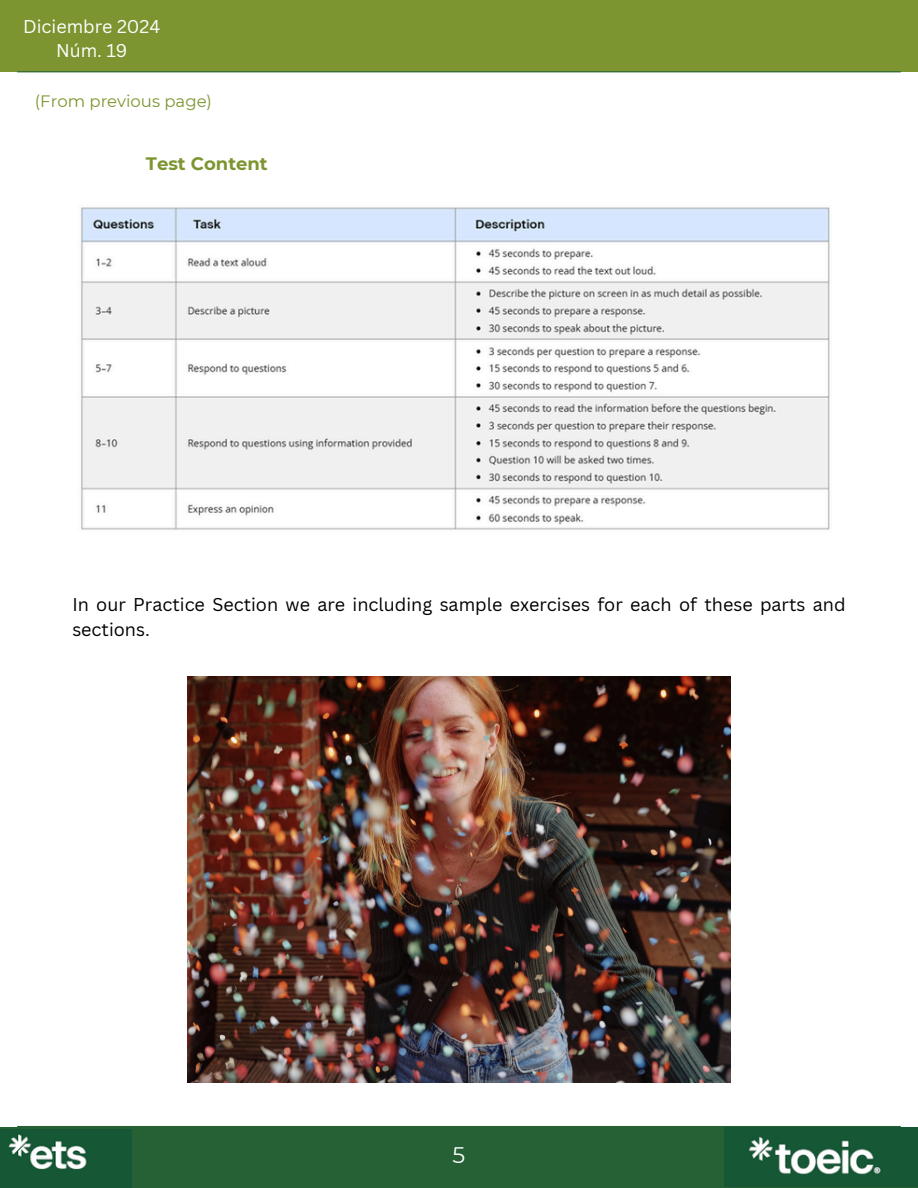
<style>
.page{position:relative;width:918px;height:1188px;background:#fff}
.page>*{position:absolute;margin:0;border:0;box-sizing:border-box;transform-origin:0 0}
.t1{font:22.5px "Montserrat";color:#fff}
.t2{font:18px/24.8px "Canva Sans";color:#000}
.t3{font:18px "Canva Sans";color:#fff}
.t4{font:700 18px "Montserrat";color:#7c9530}
.t5{font:16.5px "Montserrat";color:#7c9530}
</style>
<div class="page">
<div style="left:0;top:1127px;width:918px;height:61px;background:#256135"></div>
<hr style="left:17px;top:1126px;width:884px;height:1px;background:#256135">
<div style="left:0;top:0;width:918px;height:71px;background:#7c9530"></div>
<hr style="left:17px;top:71px;width:884px;height:1px;background:#256135">
<img style="left:0;top:1129px;width:131px;height:59px">
<img style="left:724px;top:1127px;width:194px;height:59px">
<img style="left:81px;top:207px;width:749px;height:323px">
<img style="left:188px;top:677px;width:542px;height:406px">
<p class="t3" style="left:23px;top:13px;width:139px">Diciembre 2024</p>
<p class="t3" style="left:56px;top:38px;width:73px">Núm. 19</p>
<p class="t5" style="left:35px;top:91px;width:179px">(From previous page)</p>
<h1 class="t4" style="left:146px;top:153px;width:123px">Test Content</h1>
<p class="t2" style="left:72px;top:592px;width:775px">In our Practice Section we are including sample exercises for each of these parts and sections.</p>
<p class="t1" style="left:453px;top:1141px;width:14px">5</p>
</div>
